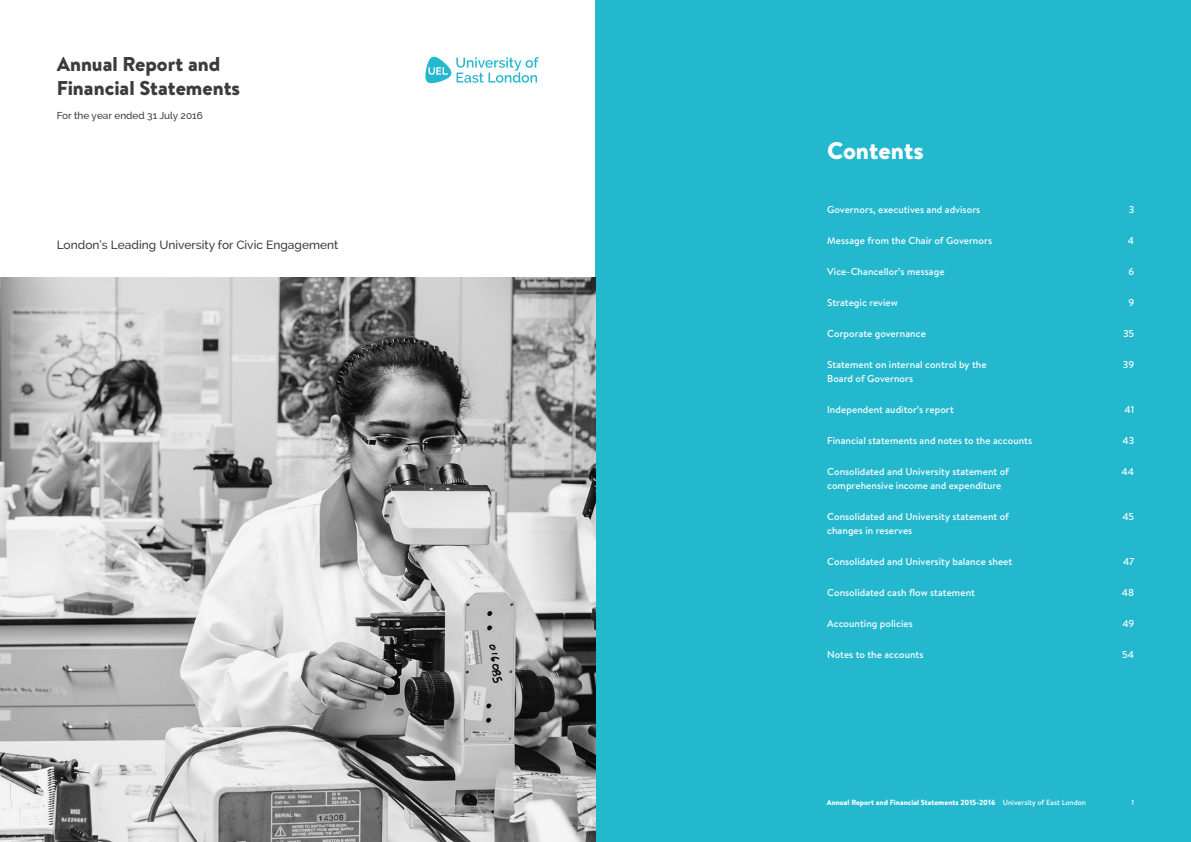
<style>
.page{position:relative;width:1191px;height:842px;background:#fff}
.page>*{position:absolute;margin:0;border:0;box-sizing:border-box;transform-origin:0 0}
.t1{font:900 24px "Brandon Text";color:#fff}
.t2{font:900 20px/24px "Brandon Text";color:#3c3c3b}
.t3{font:500 12px "Raleway";color:#3c3c3b}
.t4{font:500 10px/14px "Brandon Text";letter-spacing:.005em;color:#fff}
.t5{font:500 10px "Raleway";color:#3c3c3b}
.t6{font:900 7.5px "Brandon Text";color:#fff}
.t7{font:500 7.5px "Brandon Text";color:#fff}
.s1{font-weight:500}
</style>
<div class="page">
<div style="left:595px;top:0;width:596px;height:842px;background:#24b8cf"></div>
<img style="left:0;top:278px;width:595px;height:564px">
<svg style="left:425px;top:56px;width:114px;height:28px"></svg>
<h2 class="t2" style="left:57px;top:51px;width:185px">Annual Report and<br>Financial Statements</h2>
<p class="t5" style="left:57px;top:109px;width:147px">For the year ended 31 July 2016</p>
<p class="t3" style="left:57px;top:238px;width:283px">London’s Leading University for Civic Engagement</p>
<h1 class="t1" style="left:827px;top:133px;width:98px">Contents</h1>
<p class="t4" style="left:827px;top:202px;width:155px">Governors, executives and advisors</p>
<p class="t4" style="left:827px;top:233px;width:167px">Message from the Chair of Governors</p>
<p class="t4" style="left:827px;top:264px;width:119px">Vice-Chancellor’s message</p>
<p class="t4" style="left:827px;top:295px;width:72px">Strategic review</p>
<p class="t4" style="left:827px;top:326px;width:100px">Corporate governance</p>
<p class="t4" style="left:827px;top:357px;width:161px">Statement on internal control by the<br>Board of Governors</p>
<p class="t4" style="left:827px;top:402px;width:128px">Independent auditor’s report</p>
<p class="t4" style="left:827px;top:433px;width:207px">Financial statements and notes to the accounts</p>
<p class="t4" style="left:827px;top:464px;width:183px">Consolidated and University statement of comprehensive income and expenditure</p>
<p class="t4" style="left:827px;top:509px;width:183px">Consolidated and University statement of changes in reserves</p>
<p class="t4" style="left:827px;top:554px;width:187px">Consolidated and University balance sheet</p>
<p class="t4" style="left:827px;top:585px;width:149px">Consolidated cash flow statement</p>
<p class="t4" style="left:827px;top:616px;width:87px">Accounting policies</p>
<p class="t4" style="left:827px;top:647px;width:98px">Notes to the accounts</p>
<p class="t4" style="left:1128px;top:203px;width:7px">3</p>
<p class="t4" style="left:1128px;top:234px;width:8px">4</p>
<p class="t4" style="left:1128px;top:265px;width:7px">6</p>
<p class="t4" style="left:1128px;top:296px;width:7px">9</p>
<p class="t4" style="left:1123px;top:327px;width:13px">35</p>
<p class="t4" style="left:1123px;top:358px;width:13px">39</p>
<p class="t4" style="left:1124px;top:403px;width:11px">41</p>
<p class="t4" style="left:1122px;top:434px;width:13px">43</p>
<p class="t4" style="left:1121px;top:465px;width:14px">44</p>
<p class="t4" style="left:1122px;top:510px;width:13px">45</p>
<p class="t4" style="left:1123px;top:555px;width:13px">47</p>
<p class="t4" style="left:1121px;top:586px;width:14px">48</p>
<p class="t4" style="left:1122px;top:617px;width:13px">49</p>
<p class="t4" style="left:1122px;top:648px;width:14px">54</p>
<p class="t6" style="left:826px;top:797px;width:261px">Annual Report and Financial Statements 2015-2016 <span class="s1">University of East London</span></p>
<p class="t7" style="left:1131px;top:797px;width:4px">1</p>
</div>
